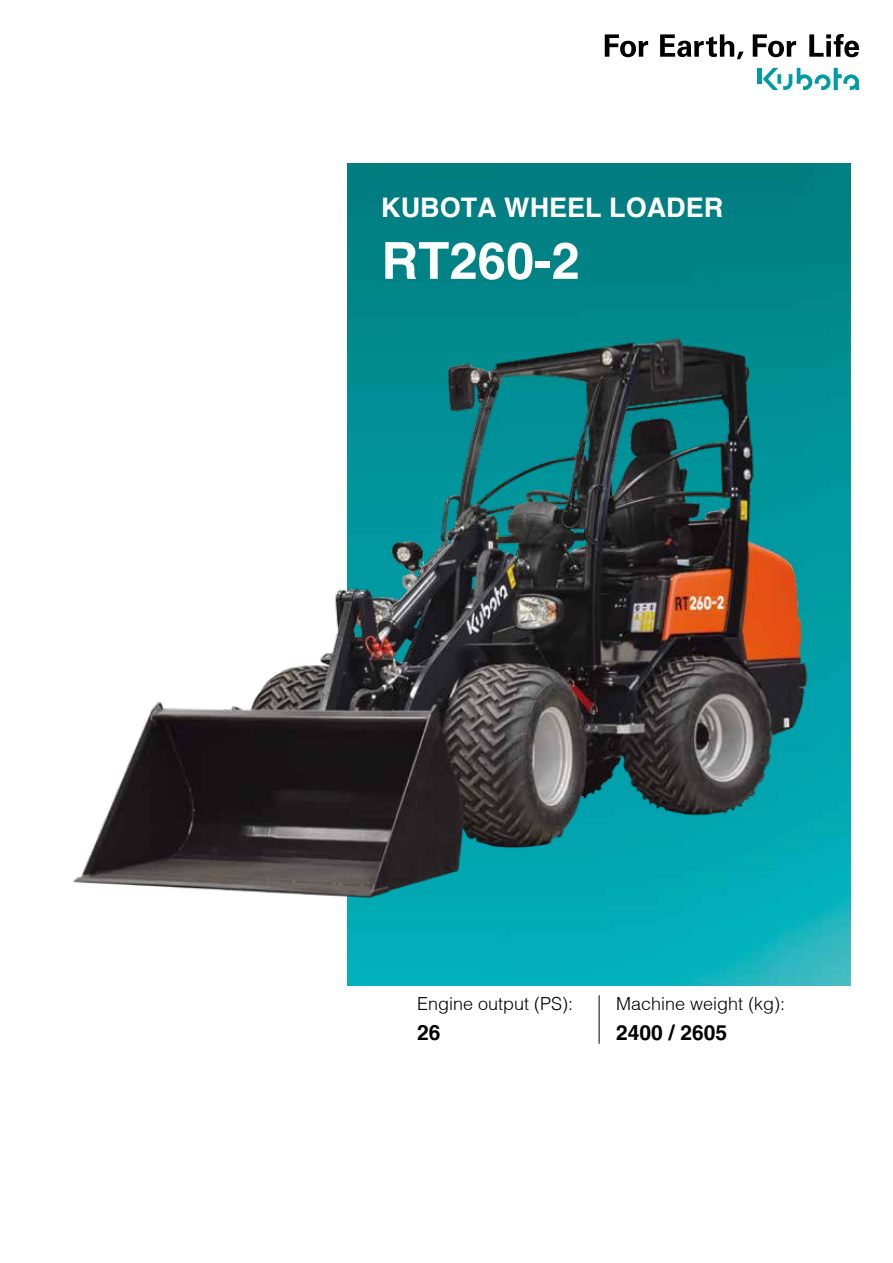
<style>
.page{position:relative;width:893px;height:1263px;background:#fff}
.page>*{position:absolute;margin:0;border:0;box-sizing:border-box;transform-origin:0 0}
.t1{font:700 51px "Helvetica";color:#fff}
.t2{font:700 27px "Helvetica";color:#fff}
.t3{font:700 21px "Helvetica CE";color:#000}
.t4{font:700 21px "Helvetica";color:#000}
.t5{font:300 18px "Helvetica";color:#000}
</style>
<div class="page">
<img style="left:348px;top:163px;width:502px;height:822px">
<img style="left:73px;top:317px;width:754px;height:594px">
<hr style="left:599px;top:995px;width:1px;height:49px;background:#000">
<div style="left:757px;top:68px;width:5px;height:16px;background:#009ba4"></div>
<svg style="left:763px;top:68px;width:96px;height:22px"></svg>
<svg style="left:753px;top:34px;width:43px;height:23px"></svg>
<svg style="left:605px;top:34px;width:43px;height:23px"></svg>
<svg style="left:660px;top:34px;width:84px;height:25px"></svg>
<svg style="left:809px;top:34px;width:50px;height:23px"></svg>
<h2 class="t2" style="left:381px;top:190px;width:343px">KUBOTA WHEEL LOADER</h2>
<h1 class="t1" style="left:381px;top:229px;width:200px">RT260-2</h1>
<p class="t5" style="left:417px;top:993px;width:158px">Engine output (PS):</p>
<p class="t4" style="left:417px;top:1019px;width:25px">26</p>
<p class="t5" style="left:616px;top:993px;width:171px">Machine weight (kg):</p>
<p class="t3" style="left:616px;top:1019px;width:112px">2400 / 2605</p>
</div>
